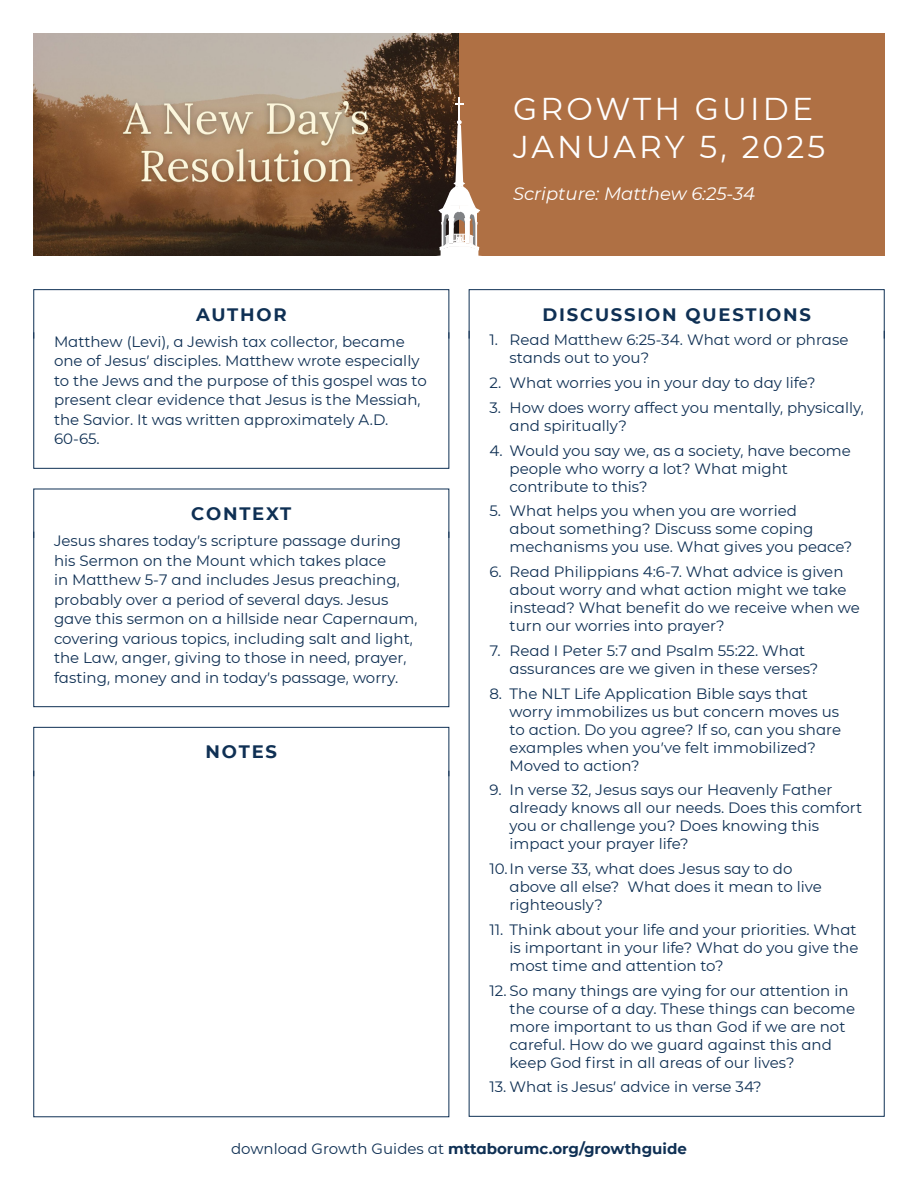
<style>
.page{position:relative;width:918px;height:1188px;background:#fff}
.page>*{position:absolute;margin:0;border:0;box-sizing:border-box;transform-origin:0 0}
.date{font:31.5px/37.8px "CMG Sans";letter-spacing:.1em;color:#fff}
.heading{font:700 18px "CMG Sans";letter-spacing:.1em;color:#0f3054}
.scripture{font:italic 18px "CMG Sans";color:#fff}
.column_text{font:15px/18px "CMG Sans";color:#0f3054}
.link{font:700 15px "CMG Sans";color:#0f3054}
.s1{font-weight:400}
</style>
<div class="page">
<div style="left:33px;top:289px;width:416px;height:50px;border:1px solid #0f3054"></div>
<div style="left:33px;top:332px;width:416px;height:137px;border:1px solid #0f3054"></div>
<div style="left:33px;top:531px;width:416px;height:176px;border:1px solid #0f3054"></div>
<div style="left:33px;top:727px;width:416px;height:50px;border:1px solid #0f3054"></div>
<div style="left:469px;top:289px;width:416px;height:50px;border:1px solid #0f3054"></div>
<div style="left:459px;top:34px;width:425px;height:222px;background:#af7044"></div>
<img style="left:34px;top:34px;width:425px;height:222px">
<svg style="left:425px;top:97px;width:57px;height:159px"></svg>
<p class="heading" style="left:196px;top:301px;width:92px">AUTHOR</p>
<p class="column_text" style="left:54px;top:331px;width:374px;line-height:19.5px">Matthew (Levi), a Jewish tax collector, became one of Jesus’ disciples. Matthew wrote especially to the Jews and the purpose of this gospel was to present clear evidence that Jesus is the Messiah, the Savior. It was written approximately A.D.<br>60‑65.</p>
<p class="heading" style="left:191px;top:501px;width:101px">CONTEXT</p>
<p class="column_text" style="left:54px;top:531px;width:365px;line-height:19.5px">Jesus shares today’s scripture passage during his Sermon on the Mount which takes place<br>in Matthew 5-7 and includes Jesus preaching, probably over a period of several days. Jesus gave this sermon on a hillside near Capernaum, covering various topics, including salt and light, the Law, anger, giving to those in need, prayer, fasting, money and in today’s passage, worry.</p>
<p class="heading" style="left:206px;top:739px;width:73px">NOTES</p>
<p class="date" style="left:513px;top:89px;width:314px">GROWTH GUIDE<br>JANUARY 5, 2025</p>
<p class="scripture" style="left:513px;top:181px;width:244px">Scripture: Matthew 6:25-34</p>
<p class="heading" style="left:542px;top:301px;width:270px">DISCUSSION QUESTIONS</p>
<p class="column_text" style="left:510px;top:330px;width:340px;text-indent:-20px">1. Read Matthew 6:25-34. What word or phrase stands out to you?</p>
<p class="column_text" style="left:489px;top:373px;width:328px">2. What worries you in your day to day life?</p>
<p class="column_text" style="left:510px;top:398px;width:356px;text-indent:-20px">3. How does worry affect you mentally, physically, and spiritually?</p>
<p class="column_text" style="left:510px;top:441px;width:343px;text-indent:-20px">4. Would you say we, as a society, have become people who worry a lot? What might contribute to this?</p>
<p class="column_text" style="left:510px;top:501px;width:344px;text-indent:-20px">5. What helps you when you are worried<br>about something? Discuss some coping mechanisms you use. What gives you peace?</p>
<p class="column_text" style="left:510px;top:562px;width:352px;text-indent:-20px">6. Read Philippians 4:6-7. What advice is given about worry and what action might we take instead? What benefit do we receive when we turn our worries into prayer?</p>
<p class="column_text" style="left:510px;top:641px;width:310px;text-indent:-20px">7. Read I Peter 5:7 and Psalm 55:22. What assurances are we given in these verses?</p>
<p class="column_text" style="left:510px;top:684px;width:333px;text-indent:-20px">8. The NLT Life Application Bible says that worry immobilizes us but concern moves us to action. Do you agree? If so, can you share examples when you’ve felt immobilized?<br>Moved to action?</p>
<p class="column_text" style="left:510px;top:780px;width:354px;text-indent:-20px">9. In verse 32, Jesus says our Heavenly Father already knows all our needs. Does this comfort you or challenge you? Does knowing this impact your prayer life?</p>
<p class="column_text" style="left:510px;top:859px;width:314px;text-indent:-20px">10.In verse 33, what does Jesus say to do above all else? What does it mean to live righteously?</p>
<p class="column_text" style="left:510px;top:920px;width:350px;text-indent:-20px">11. Think about your life and your priorities. What is important in your life? What do you give the most time and attention to?</p>
<p class="column_text" style="left:510px;top:981px;width:347px;text-indent:-20px">12. So many things are vying for our attention in the course of a day. These things can become more important to us than God if we are not careful. How do we guard against this and keep God first in all areas of our lives?</p>
<p class="column_text" style="left:489px;top:1077px;width:274px">13. What is Jesus’ advice in verse 34?</p>
<p class="link" style="left:231px;top:1138px;width:457px"><span class="s1">download Growth Guides at</span> mttaborumc.org/growthguide</p>
</div>
